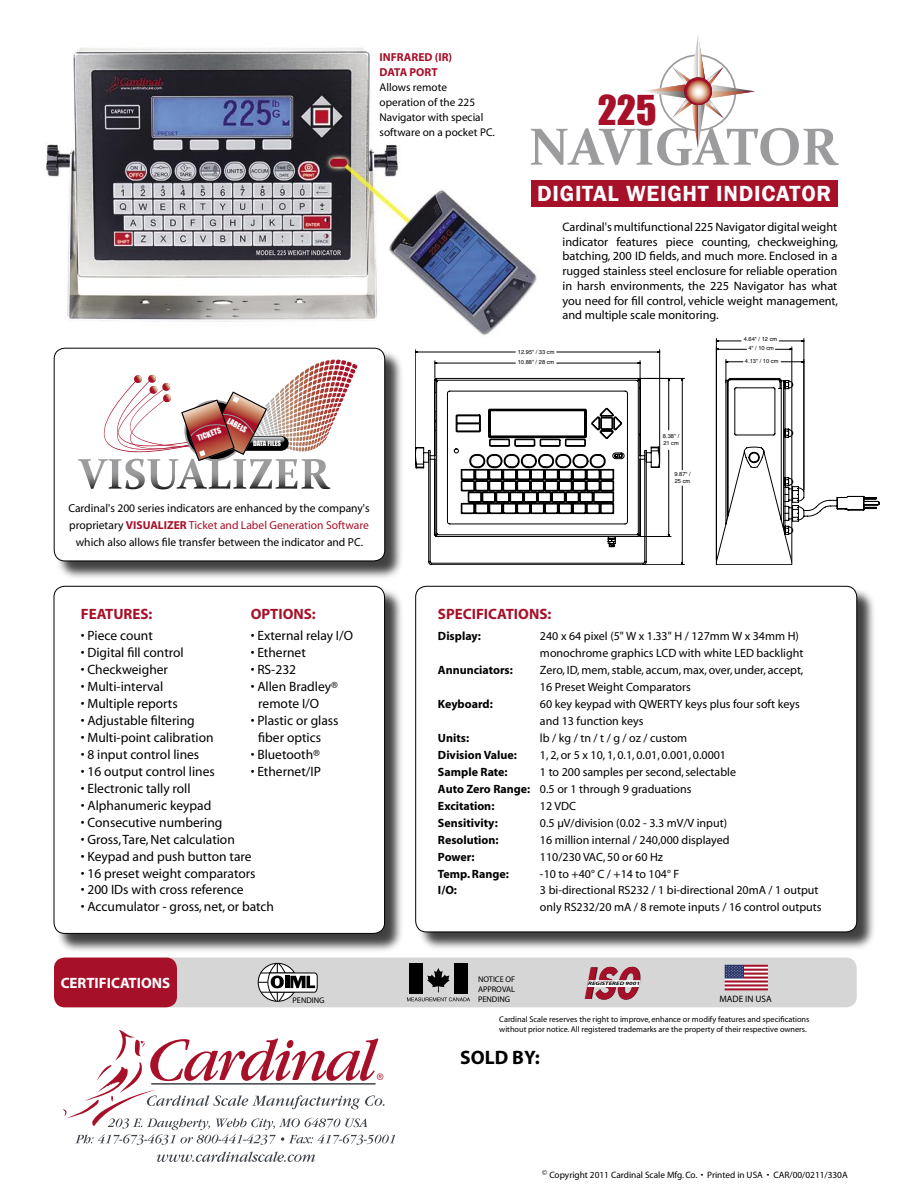
<style>
.page{position:relative;width:918px;height:1188px;background:#fff}
.page>*{position:absolute;margin:0;border:0;box-sizing:border-box;transform-origin:0 0}
.t1{font:700 52.5px "Constantia";color:#9c9c9f}
.t2{font:italic 41.7px "Franklin Gothic";color:#000;scale:.69 1}
.t3{font:38.1px "Impact";color:#a71029}
.t4{font:600 22.5px "Franklin Gothic";letter-spacing:.035em;color:#fff}
.t5{font:700 19.5px "Myriad";color:#000}
.t6{font:700 15px "Myriad";color:#a71029}
.t7{font:700 15px "Myriad";color:#fff}
.t8{font:13.5px "Myriad";color:#000}
.t9{font:12.3px/14.7px "Myriad";color:#000;text-align:justify}
.t10{font:12px/17px "Myriad";color:#000}
.t11{font:700 12px "Myriad";color:#000}
.t12{font:11.55px/17px "Myriad";color:#000;text-align:center}
.t13{font:700 11.55px "Myriad";color:#a71029}
.t14{font:11.25px/15px "Myriad";color:#000}
.t15{font:9.3px "Myriad";color:#000}
.t16{font:8.25px/9.9px "Myriad";color:#000}
.t17{font:7.65px "Impact";color:#fff}
.t18{font:6.9px "Impact";color:#fff}
.t19{font:5.7px/6.9px "Helvetica";color:#000}
.t20{font:italic 700 4.95px "Myriad";color:#000;scale:1.34 1}
.s1{font-weight:700;color:#a71029}
.s2{color:#a71029}
.s3{font-weight:700}
</style>
<div class="page">
<img style="left:46px;top:47px;width:792px;height:315px">
<svg style="left:157px;top:1152px;width:158px;height:10px"></svg>
<svg style="left:63px;top:1030px;width:332px;height:115px"></svg>
<div style="left:55px;top:587px;width:349px;height:367px;background:#000;opacity:.75"></div>
<svg style="left:54px;top:586px;width:331px;height:347px"></svg>
<div style="left:416px;top:587px;width:461px;height:365px;background:#000;opacity:.75"></div>
<svg style="left:415px;top:586px;width:442px;height:346px"></svg>
<svg style="left:54px;top:958px;width:803px;height:49px;background:#c4acb0"></svg>
<svg style="left:415px;top:378px;width:464px;height:187px"></svg>
<hr style="left:417px;top:352px;width:98px;height:1px;background:#000">
<hr style="left:557px;top:352px;width:101px;height:1px;background:#000">
<hr style="left:659px;top:350px;width:1px;height:101px;background:#000">
<hr style="left:415px;top:350px;width:1px;height:101px;background:#000">
<hr style="left:437px;top:363px;width:78px;height:1px;background:#000">
<hr style="left:557px;top:363px;width:81px;height:1px;background:#000">
<svg style="left:638px;top:361px;width:3px;height:17px"></svg>
<svg style="left:435px;top:361px;width:2px;height:17px"></svg>
<svg style="left:717px;top:349px;width:30px;height:1px"></svg>
<svg style="left:775px;top:349px;width:17px;height:1px"></svg>
<hr style="left:792px;top:347px;width:1px;height:214px;background:#000">
<svg style="left:781px;top:361px;width:23px;height:2px"></svg>
<svg style="left:726px;top:359px;width:17px;height:22px"></svg>
<svg style="left:717px;top:340px;width:24px;height:2px"></svg>
<svg style="left:779px;top:340px;width:25px;height:2px"></svg>
<hr style="left:804px;top:339px;width:1px;height:151px;background:#000">
<hr style="left:716px;top:339px;width:1px;height:222px;background:#000">
<hr style="left:668px;top:380px;width:1px;height:50px;background:#000">
<hr style="left:668px;top:450px;width:1px;height:85px;background:#000">
<hr style="left:640px;top:536px;width:31px;height:1px;background:#000">
<hr style="left:682px;top:380px;width:1px;height:90px;background:#000">
<hr style="left:682px;top:486px;width:1px;height:77px;background:#000">
<hr style="left:644px;top:564px;width:41px;height:1px;background:#000">
<hr style="left:640px;top:378px;width:45px;height:1px;background:#000">
<div style="left:55px;top:349px;width:350px;height:232px;background:#000;opacity:.75"></div>
<svg style="left:54px;top:348px;width:331px;height:213px"></svg>
<svg style="left:78px;top:374px;width:252px;height:115px"></svg>
<svg style="left:641px;top:35px;width:114px;height:113px"></svg>
<svg style="left:684px;top:77px;width:28px;height:28px"></svg>
<div style="left:531px;top:180px;width:306px;height:27px;background:#a71029"></div>
<p class="t13" style="left:380px;top:51px;width:74px">INFRARED (IR)</p>
<p class="t13" style="left:380px;top:66px;width:60px">DATA PORT</p>
<p class="t14" style="left:380px;top:80px;width:117px">Allows remote operation of the 225<br>Navigator with special software on a pocket PC.</p>
<p class="t17" style="left:231px;top:415px;width:23px;rotate:29deg">LABELS</p>
<p class="t17" style="left:196px;top:433px;width:26px;rotate:-20deg">TICKETS</p>
<p class="t18" style="left:253px;top:438px;width:30px">DATA FILES</p>
<p class="t12" style="left:68px;top:500px;width:303px">Cardinal's 200 series indicators are enhanced by the company's proprietary <span class="s1">VISUALIZER</span> <span class="s2">Ticket and Label Generation Software </span>which also allows file transfer between the indicator and PC.</p>
<p class="t3" style="left:598px;top:81px;width:60px">225</p>
<p class="t1" style="left:529px;top:111px;width:311px">NAVIGATOR</p>
<p class="t4" style="left:537px;top:180px;width:296px">DIGITAL WEIGHT INDICATOR</p>
<p class="t19" style="left:518px;top:346px;width:38px;line-height:10.6px">12.95" / 33 cm<br>10.88" / 28 cm</p>
<p class="t9" style="left:562px;top:220px;width:277px">Cardinal's multifunctional 225 Navigator digital weight indicator features piece counting, checkweighing, batching, 200 ID fields, and much more. Enclosed in a rugged stainless steel enclosure for reliable operation in harsh environments, the 225 Navigator has what you need for fill control, vehicle weight management, and multiple scale monitoring.</p>
<p class="t19" style="left:744px;top:335px;width:35px;line-height:9px;text-align:center">4.64" / 12 cm<br>4" / 10 cm</p>
<p class="t19" style="left:745px;top:358px;width:35px">4.13" / 10 cm</p>
<p class="t19" style="left:663px;top:432px;width:18px">8.38" /<br>21 cm</p>
<p class="t19" style="left:674px;top:471px;width:18px">9.87" /<br>25 cm</p>
<p class="t6" style="left:81px;top:606px;width:73px">FEATURES:</p>
<p class="t8" style="left:81px;top:629px;width:74px">• Piece count</p>
<p class="t8" style="left:81px;top:646px;width:104px">• Digital fill control</p>
<p class="t8" style="left:81px;top:663px;width:89px">• Checkweigher</p>
<p class="t8" style="left:81px;top:680px;width:84px">• Multi-interval</p>
<p class="t8" style="left:81px;top:697px;width:99px">• Multiple reports</p>
<p class="t8" style="left:81px;top:714px;width:115px">• Adjustable filtering</p>
<p class="t8" style="left:81px;top:731px;width:134px">• Multi-point calibration</p>
<p class="t8" style="left:81px;top:748px;width:120px">• 8 input control lines</p>
<p class="t8" style="left:81px;top:765px;width:136px">• 16 output control lines</p>
<p class="t8" style="left:81px;top:782px;width:111px">• Electronic tally roll</p>
<p class="t8" style="left:81px;top:798px;width:132px">• Alphanumeric keypad</p>
<p class="t8" style="left:81px;top:815px;width:143px">• Consecutive numbering</p>
<p class="t8" style="left:81px;top:832px;width:156px">• Gross, Tare, Net calculation</p>
<p class="t8" style="left:81px;top:849px;width:172px">• Keypad and push button tare</p>
<p class="t8" style="left:81px;top:866px;width:176px">• 16 preset weight comparators</p>
<p class="t8" style="left:81px;top:883px;width:164px">• 200 IDs with cross reference</p>
<p class="t8" style="left:81px;top:900px;width:195px">• Accumulator - gross, net, or batch</p>
<p class="t6" style="left:251px;top:606px;width:67px">OPTIONS:</p>
<p class="t8" style="left:251px;top:629px;width:104px">• External relay I/O</p>
<p class="t8" style="left:251px;top:646px;width:57px">• Ethernet</p>
<p class="t8" style="left:251px;top:663px;width:47px">• RS-232</p>
<p class="t8" style="left:251px;top:680px;width:89px">• Allen Bradley®</p>
<p class="t8" style="left:258px;top:697px;width:62px">remote I/O</p>
<p class="t8" style="left:251px;top:714px;width:89px">• Plastic or glass</p>
<p class="t8" style="left:258px;top:731px;width:64px">fiber optics</p>
<p class="t8" style="left:251px;top:748px;width:71px">• Bluetooth®</p>
<p class="t8" style="left:251px;top:765px;width:72px">• Ethernet/IP</p>
<p class="t6" style="left:438px;top:606px;width:115px">SPECIFICATIONS:</p>
<p class="t11" style="left:438px;top:630px;width:44px">Display:</p>
<p class="t10" style="left:540px;top:628px;width:265px">240 x 64 pixel (5" W x 1.33" H / 127mm W x 34mm H) monochrome graphics LCD with white LED backlight</p>
<p class="t11" style="left:438px;top:664px;width:76px">Annunciators:</p>
<p class="t10" style="left:540px;top:662px;width:265px">Zero, ID, mem, stable, accum, max, over, under, accept,</p>
<p class="t10" style="left:540px;top:679px;width:152px">16 Preset Weight Comparators</p>
<p class="t11" style="left:438px;top:698px;width:56px">Keyboard:</p>
<p class="t10" style="left:540px;top:696px;width:261px">60 key keypad with QWERTY keys plus four soft keys</p>
<p class="t10" style="left:540px;top:713px;width:105px">and 13 function keys</p>
<p class="t11" style="left:438px;top:732px;width:33px">Units:</p>
<p class="t10" style="left:540px;top:730px;width:149px">lb / kg / tn / t / g / oz / custom</p>
<p class="t11" style="left:438px;top:749px;width:80px">Division Value:</p>
<p class="t10" style="left:540px;top:747px;width:188px">1, 2, or 5 x 10, 1, 0.1, 0.01, 0.001, 0.0001</p>
<p class="t11" style="left:438px;top:766px;width:71px">Sample Rate:</p>
<p class="t10" style="left:540px;top:764px;width:198px">1 to 200 samples per second, selectable</p>
<p class="t10" style="left:438px;top:781px;width:255px"><span class="s3">Auto Zero Range:</span> 0.5 or 1 through 9 graduations</p>
<p class="t11" style="left:438px;top:799px;width:58px">Excitation:</p>
<p class="t10" style="left:540px;top:798px;width:38px">12 VDC</p>
<p class="t11" style="left:438px;top:816px;width:61px">Sensitivity:</p>
<p class="t10" style="left:540px;top:815px;width:189px">0.5 µV/division (0.02 - 3.3 mV/V input)</p>
<p class="t11" style="left:438px;top:833px;width:62px">Resolution:</p>
<p class="t10" style="left:540px;top:832px;width:191px">16 million internal / 240,000 displayed</p>
<p class="t11" style="left:438px;top:850px;width:38px">Power:</p>
<p class="t10" style="left:540px;top:849px;width:125px">110/230 VAC, 50 or 60 Hz</p>
<p class="t11" style="left:438px;top:867px;width:72px">Temp. Range:</p>
<p class="t10" style="left:540px;top:866px;width:141px">-10 to +40° C / +14 to 104° F</p>
<p class="t11" style="left:438px;top:884px;width:21px">I/O:</p>
<p class="t10" style="left:540px;top:882px;width:280px">3 bi-directional RS232 / 1 bi-directional 20mA / 1 output</p>
<p class="t10" style="left:540px;top:899px;width:283px">only RS232/20 mA / 8 remote inputs / 16 control outputs</p>
<p class="t7" style="left:61px;top:975px;width:111px">CERTIFICATIONS</p>
<p class="t2" style="left:583px;top:956px;width:95px">ISO</p>
<p class="t16" style="left:478px;top:975px;width:39px">NOTICE OF</p>
<p class="t16" style="left:478px;top:984px;width:38px">APPROVAL</p>
<p class="t16" style="left:478px;top:994px;width:34px">PENDING</p>
<p class="t20" style="left:588px;top:981px;width:40px">REGISTERED 9001</p>
<p class="t16" style="left:293px;top:996px;width:34px">PENDING</p>
<p class="t15" style="left:719px;top:994px;width:54px">MADE IN USA</p>
<p class="t16" style="left:499px;top:1015px;width:312px">Cardinal Scale reserves the right to improve, enhance or modify features and specifications without prior notice. All registered trademarks are the property of their respective owners.</p>
<p class="t5" style="left:460px;top:1047px;width:81px">SOLD BY:</p>
<p class="t15" style="left:542px;top:1170px;width:307px"><sup>©</sup> Copyright 2011 Cardinal Scale Mfg. Co. • Printed in USA • CAR/00/0211/330A</p>
</div>
